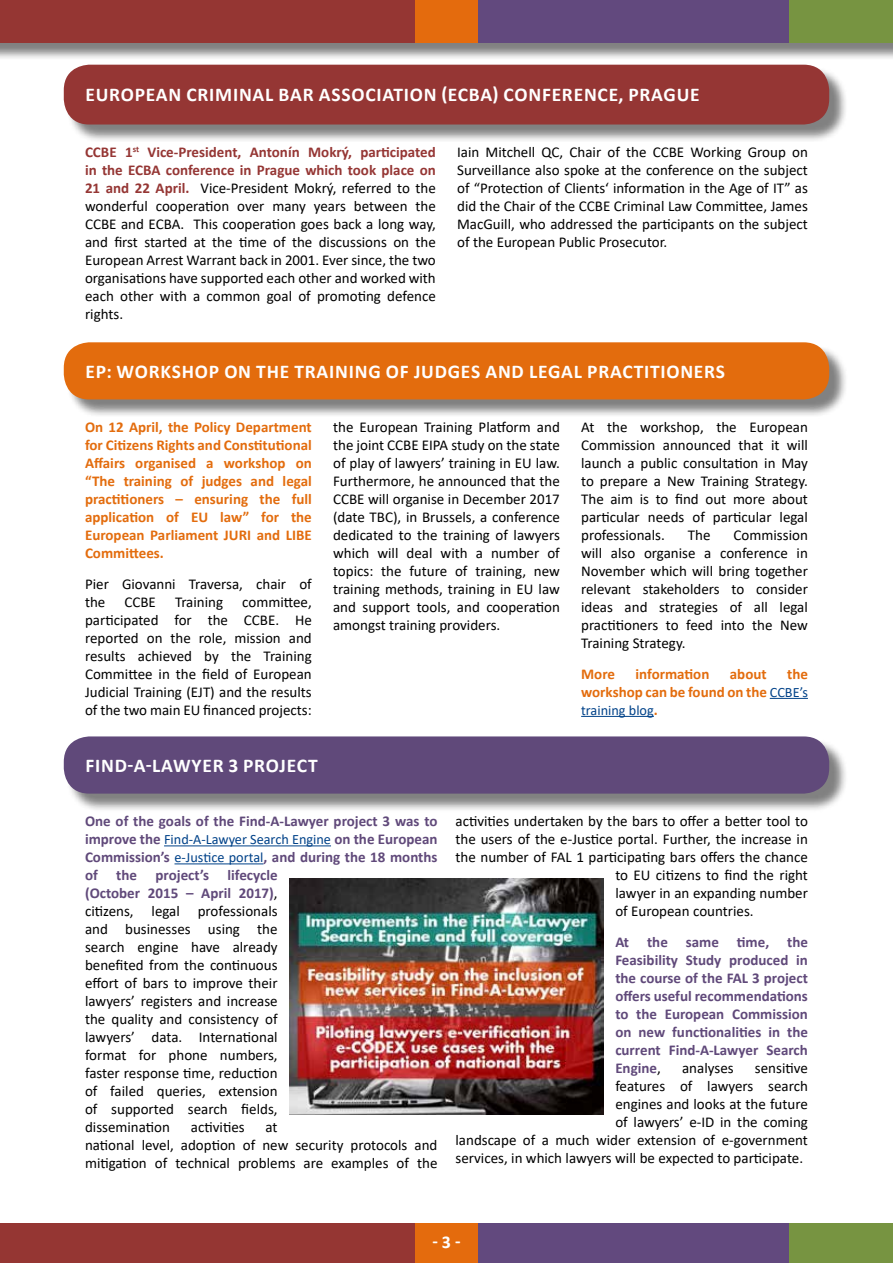
<style>
.page{position:relative;width:893px;height:1263px;background:#fff}
.page>*{position:absolute;margin:0;border:0;box-sizing:border-box;transform-origin:0 0}
.t1{font:700 19.5px "Calibri";letter-spacing:.04em;color:#fff}
.t2{font:700 18px "Calibri";color:#fff}
.t3{font:15px/18px "Calibri";color:#000;text-align:justify}
.t4{font:700 15px/18px "Calibri";color:#e36c0d;text-align:justify}
.t5{font:700 15px/18px "Calibri";color:#60497a;text-align:justify}
.t6{font:14.25px "Calibri";color:#004289}
.s1{font-weight:700;color:#953634}
.s2{font-weight:400;font-size:14.25px;color:#004289}
.s3{font-weight:700;font-size:15px;color:#e36c0d}
.s4{font-weight:700;font-size:15px;color:#60497a}
.s5{font-weight:700;color:#60497a}
.s6{font-size:14.25px;color:#004289}
.s7{font-weight:400;color:#000}
</style>
<div class="page">
<img style="left:290px;top:878px;width:313px;height:236px">
<div style="left:0;top:1223px;width:415px;height:40px;background:#953633"></div>
<div style="left:478px;top:1223px;width:311px;height:40px;background:#62497e"></div>
<div style="left:415px;top:1223px;width:63px;height:40px;background:#e46b0d"></div>
<div style="left:789px;top:1223px;width:104px;height:40px;background:#779441"></div>
<div style="left:0;top:0;width:893px;height:61px;background:#000;opacity:.5"></div>
<div style="left:0;top:0;width:415px;height:43px;background:#953633"></div>
<div style="left:478px;top:0;width:311px;height:43px;background:#62497e"></div>
<div style="left:415px;top:0;width:63px;height:43px;background:#e46b0d"></div>
<div style="left:789px;top:0;width:104px;height:43px;background:#779441"></div>
<div style="left:66px;top:67px;width:782px;height:76px;background:#000;opacity:.5"></div>
<div style="left:64px;top:65px;width:765px;height:60px;background:#953634;border-radius:26px"></div>
<div style="left:66px;top:345px;width:782px;height:73px;background:#000;opacity:.5"></div>
<div style="left:64px;top:342px;width:765px;height:57px;background:#e36c0d;border-radius:26px"></div>
<div style="left:66px;top:739px;width:782px;height:73px;background:#000;opacity:.5"></div>
<div style="left:64px;top:736px;width:765px;height:58px;background:#60497a;border-radius:26px"></div>
<hr style="left:770px;top:698px;width:38px;height:1px;background:#004289">
<hr style="left:581px;top:716px;width:73px;height:1px;background:#004289">
<hr style="left:164px;top:845px;width:167px;height:1px;background:#004289">
<hr style="left:174px;top:863px;width:89px;height:1px;background:#004289">
<h1 class="t1" style="left:85px;top:80px;width:616px">EUROPEAN CRIMINAL BAR ASSOCIATION (ECBA) CONFERENCE, PRAGUE</h1>
<p class="t3" style="left:85px;top:143px;width:352px"><span class="s1">CCBE 1</span><sup>st</sup> <span class="s1">Vice-President, Antonín Mokrý, participated in the ECBA conference in Prague which took place on 21 and 22 April.</span> Vice-President Mokrý, referred to the wonderful cooperation over many years between the CCBE and ECBA. This cooperation goes back a long way, and first started at the time of the discussions on the European Arrest Warrant back in 2001. Ever since, the two organisations have supported each other and worked with each other with a common goal of promoting defence rights.</p>
<p class="t3" style="left:457px;top:143px;width:352px">Iain Mitchell QC, Chair of the CCBE Working Group on Surveillance also spoke at the conference on the subject of “Protection of Clients‘ information in the Age of IT” as did the Chair of the CCBE Criminal Law Committee, James MacGuill, who addressed the participants on the subject of the European Public Prosecutor.</p>
<h1 class="t1" style="left:85px;top:358px;width:641px">EP: WORKSHOP ON THE TRAINING OF JUDGES AND LEGAL PRACTITIONERS</h1>
<p class="t4" style="left:85px;top:418px;width:228px">On 12 April, the Policy Department for Citizens Rights and Constitutional Affairs organised a workshop on “The training of judges and legal practitioners – ensuring the full application of EU law” for the European Parliament JURI and LIBE Committees.</p>
<p class="t3" style="left:85px;top:574px;width:228px">Pier Giovanni Traversa, chair of the</p>
<p class="t3" style="left:85px;top:592px;width:228px;text-indent:157px">committee, participated for the CCBE. He reported on the role, mission and results achieved by the Training Committee in the field of European Judicial Training (EJT) and the results of the two main EU financed projects:</p>
<p class="t3" style="left:124px;top:592px;width:33px">CCBE</p>
<p class="t3" style="left:175px;top:592px;width:50px">Training</p>
<p class="t3" style="left:333px;top:418px;width:228px">the European Training Platform and the joint CCBE EIPA study on the state of play of lawyers’ training in EU law.<br>Furthermore, he announced that the CCBE will organise in December 2017 (date TBC), in Brussels, a conference dedicated to the training of lawyers which will deal with a number of topics: the future of training, new training methods, training in EU law and support tools, and cooperation amongst training providers.</p>
<p class="t3" style="left:581px;top:418px;width:228px">At the workshop, the European Commission announced that it will launch a public consultation in May to prepare a New Training Strategy.<br>The aim is to find out more about particular needs of particular legal professionals.</p>
<p class="t3" style="left:688px;top:526px;width:24px">The</p>
<p class="t3" style="left:581px;top:526px;width:228px;text-indent:152px">Commission will also organise a conference in November which will bring together relevant stakeholders to consider ideas and strategies of all legal practitioners to feed into the New Training Strategy.</p>
<p class="t4" style="left:581px;top:665px;width:35px">More</p>
<p class="t4" style="left:635px;top:665px;width:75px">information</p>
<p class="t4" style="left:730px;top:665px;width:38px">about</p>
<p class="t4" style="left:581px;top:665px;width:228px;text-align:right">the<br>workshop can be found on the <span class="s2">CCBE’s</span></p>
<p class="t6" style="left:581px;top:700px;width:78px">training blog<span class="s3">.</span></p>
<h1 class="t1" style="left:85px;top:752px;width:234px">FIND-A-LAWYER 3 PROJECT</h1>
<p class="t5" style="left:85px;top:812px;width:354px">One of the goals of the Find-A-Lawyer project 3 was to</p>
<p class="t6" style="left:85px;top:830px;width:354px"><span class="s4">improve the</span> Find-A-Lawyer Search Engine <span class="s4">on the European</span></p>
<p class="t3" style="left:85px;top:848px;width:354px;text-align:left"><span class="s5">Commission’s</span> <span class="s6">e-Justice portal</span><span class="s5">, and during the 18 months of the project’s lifecycle<br>(October 2015 – April 2017)</span>,<br>citizens, legal professionals<br>and businesses using the<br>search engine have already<br>benefited from the continuous<br>effort of bars to improve their<br>lawyers’ registers and increase<br>the quality and consistency of<br>lawyers’ data. International<br>format for phone numbers,<br>faster response time, reduction<br>of failed queries, extension<br>of supported search fields,<br>dissemination</p>
<p class="t3" style="left:191px;top:1118px;width:55px">activities</p>
<p class="t3" style="left:85px;top:1118px;width:354px;text-align:left;text-indent:181px">at<br>national level, adoption of new security protocols and mitigation of technical problems are examples of the</p>
<p class="t3" style="left:455px;top:812px;width:354px">activities undertaken by the bars to offer a better tool to</p>
<p class="t3" style="left:455px;top:830px;width:354px">the users of the e-Justice portal. Further, the increase in</p>
<p class="t3" style="left:455px;top:848px;width:354px">the number of FAL 1 participating bars offers the chance</p>
<p class="t3" style="left:615px;top:866px;width:194px">to EU citizens to find the right</p>
<p class="t3" style="left:615px;top:884px;width:194px">lawyer in an expanding number</p>
<p class="t3" style="left:615px;top:902px;width:140px">of European countries.</p>
<p class="t5" style="left:615px;top:933px;width:194px">At the same time, the Feasibility Study produced in the course of the FAL 3 project offers useful recommendations to the European Commission on new functionalities in the current Find-A-Lawyer Search Engine<span class="s7">,</span></p>
<p class="t3" style="left:682px;top:1059px;width:53px">analyses</p>
<p class="t3" style="left:755px;top:1059px;width:54px">sensitive</p>
<p class="t3" style="left:615px;top:1077px;width:194px">features of lawyers search</p>
<p class="t3" style="left:615px;top:1095px;width:194px">engines and looks at the future</p>
<p class="t3" style="left:615px;top:1113px;width:194px">of lawyers’ e-ID in the coming</p>
<p class="t3" style="left:455px;top:1131px;width:354px">landscape of a much wider extension of e-government</p>
<p class="t3" style="left:455px;top:1149px;width:349px">services, in which lawyers will be expected to participate.</p>
<p class="t2" style="left:432px;top:1230px;width:30px">- 3 -</p>
</div>
